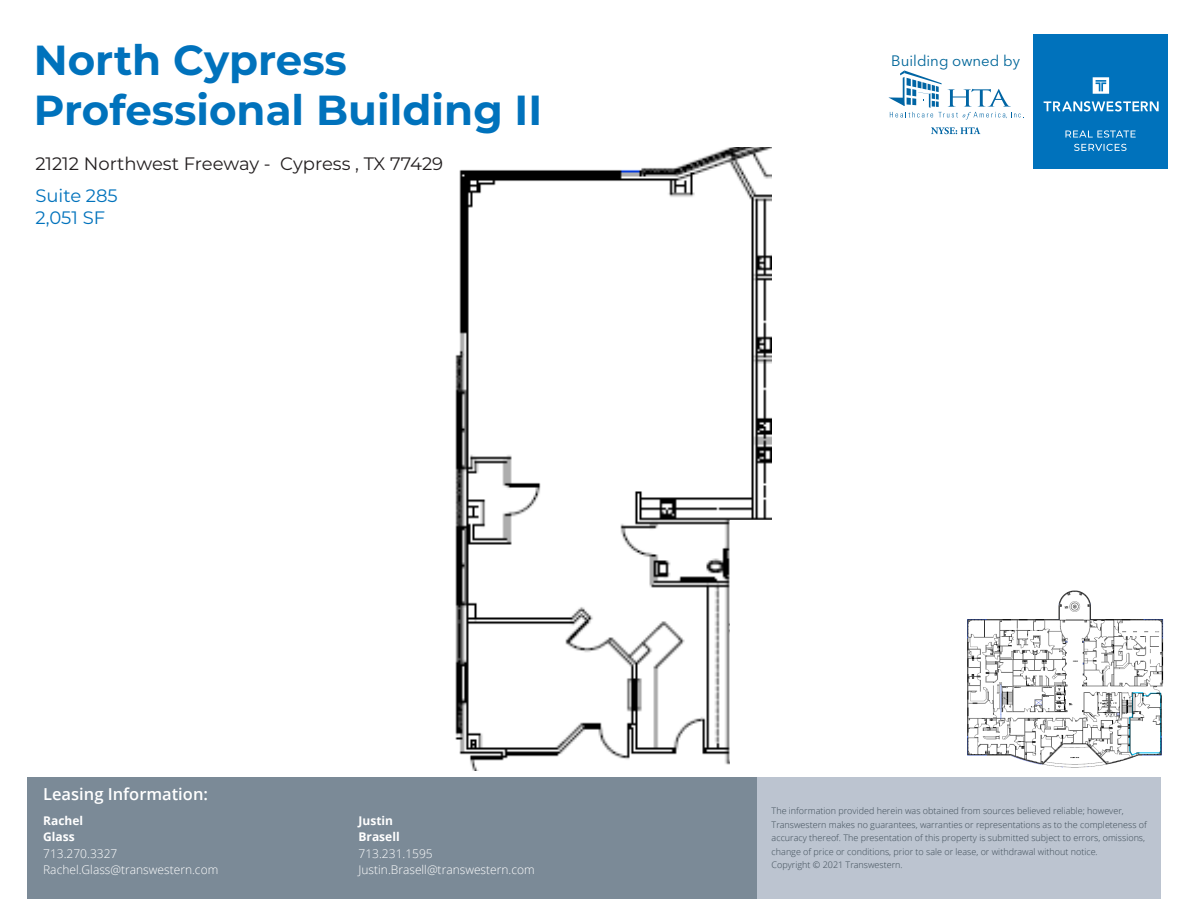
<style>
.page{position:relative;width:1188px;height:918px;background:#fff}
.page>*{position:absolute;margin:0;border:0;box-sizing:border-box;transform-origin:0 0}
.H1{font:700 42px "Montserrat";color:#0072bc}
.t1{font:18px "Montserrat";color:#231f20}
.t2{font:18px "Montserrat";color:#0072bc}
.t3{font:600 16.5px "Open Sans";color:#fff}
.t4{font:15px "Avenir Next LT Pro";color:#069}
.t5{font:300 12px/16.5px "Open Sans";color:#fff}
.t6{font:700 12px/16.5px "Open Sans";color:#fff}
.t7{font:300 9px/13.5px "Open Sans";color:#3c4a55}
</style>
<div class="page">
<div style="left:27px;top:777px;width:731px;height:121px;background:#7b8a97"></div>
<div style="left:758px;top:777px;width:403px;height:121px;background:#bcc4d0"></div>
<div style="left:1033px;top:34px;width:135px;height:135px;background:#0072bc"></div>
<svg style="left:1074px;top:144px;width:53px;height:7px"></svg>
<svg style="left:1065px;top:130px;width:71px;height:8px"></svg>
<svg style="left:1044px;top:101px;width:115px;height:11px"></svg>
<svg style="left:1093px;top:77px;width:16px;height:17px"></svg>
<svg style="left:888px;top:70px;width:136px;height:49px"></svg>
<svg style="left:931px;top:127px;width:49px;height:7px"></svg>
<img style="left:967px;top:590px;width:197px;height:177px">
<img style="left:455px;top:148px;width:317px;height:622px">
<svg style="left:1129px;top:692px;width:32px;height:64px"></svg>
<div style="left:730px;top:521px;width:121px;height:249px;background:#fff"></div>
<p class="H1" style="left:34px;top:29px;width:315px">North Cypress</p>
<p class="H1" style="left:34px;top:80px;width:510px">Professional Building II</p>
<h2 class="t1" style="left:35px;top:151px;width:409px">21212 Northwest Freeway - Cypress , TX 77429</h2>
<h2 class="t2" style="left:35px;top:183px;width:84px">Suite 285</h2>
<h2 class="t2" style="left:35px;top:205px;width:71px">2,051 SF</h2>
<h3 class="t3" style="left:43px;top:783px;width:166px">Leasing Information:</h3>
<h3 class="t6" style="left:43px;top:812px;width:41px">Rachel<br>Glass</h3>
<h3 class="t5" style="left:43px;top:845px;width:177px">713.270.3327<br>Rachel.Glass@transwestern.com</h3>
<h3 class="t6" style="left:359px;top:812px;width:43px">Justin<br>Brasell</h3>
<h3 class="t5" style="left:359px;top:845px;width:178px">713.231.1595<br>Justin.Brasell@transwestern.com</h3>
<p class="t4" style="left:891px;top:51px;width:130px">Building owned by</p>
<p class="t7" style="left:772px;top:804px;width:377px">The information provided herein was obtained from sources believed reliable; however, Transwestern makes no guarantees, warranties or representations as to the completeness of accuracy thereof. The presentation of this property is submitted subject to errors, omissions, change of price or conditions, prior to sale or lease, or withdrawal without notice.<br>Copyright © 2021 Transwestern.</p>
</div>
